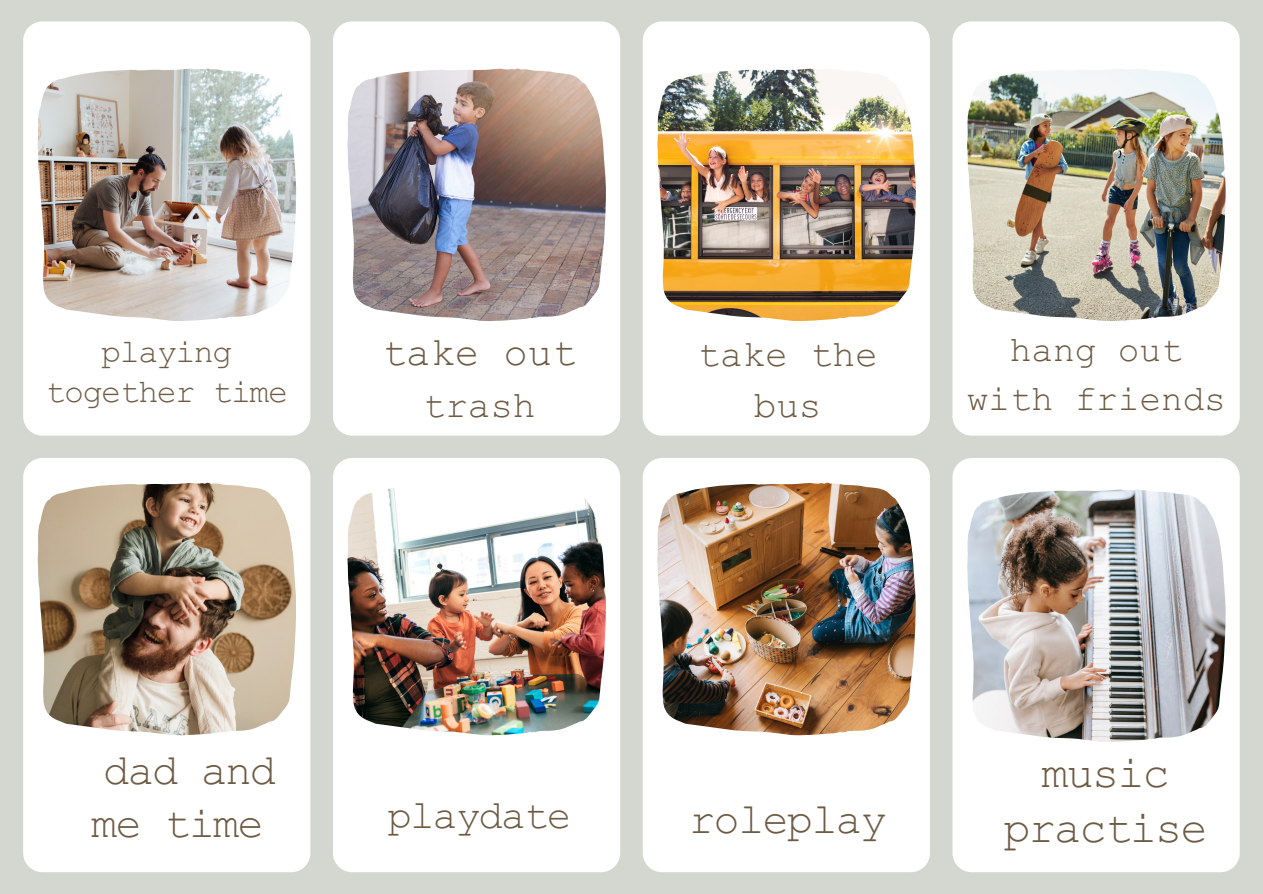
<style>
.page{position:relative;width:1263px;height:894px;background:#fff}
.page>*{position:absolute;margin:0;border:0;box-sizing:border-box;transform-origin:0 0}
.t1{font:45px/55.2px "Courier PS Pro";letter-spacing:-.04em;color:#6d5b44;text-align:center}
.t2{font:43.5px/52.8px "Courier PS Pro";letter-spacing:-.04em;color:#6d5b44}
.t3{font:40.5px "Courier PS Pro";letter-spacing:-.04em;color:#6d5b44}
.t4{font:37.5px/51.8px "Courier PS Pro";color:#6d5b44;text-align:center}
.t5{font:36px "Courier PS Pro";color:#6d5b44}
.t6{font:33px/40.5px "Courier PS Pro";letter-spacing:-.04em;color:#6d5b44;text-align:center}
</style>
<div class="page">
<div style="left:0;top:0;width:1263px;height:893px;background:#d4d7d0"></div>
<div style="left:643px;top:21px;width:287px;height:414px;background:#fff"></div>
<div style="left:643px;top:458px;width:287px;height:414px;background:#fff"></div>
<div style="left:23px;top:21px;width:287px;height:414px;background:#fff"></div>
<div style="left:23px;top:458px;width:287px;height:414px;background:#fff"></div>
<div style="left:333px;top:21px;width:287px;height:414px;background:#fff"></div>
<div style="left:333px;top:458px;width:287px;height:414px;background:#fff"></div>
<div style="left:952px;top:21px;width:288px;height:414px;background:#fff"></div>
<div style="left:952px;top:458px;width:288px;height:414px;background:#fff"></div>
<img style="left:38px;top:68px;width:258px;height:253px">
<img style="left:347px;top:68px;width:259px;height:253px">
<img style="left:657px;top:68px;width:259px;height:253px">
<img style="left:967px;top:68px;width:258px;height:253px">
<img style="left:38px;top:482px;width:258px;height:252px">
<img style="left:347px;top:482px;width:259px;height:252px">
<img style="left:657px;top:482px;width:258px;height:252px">
<img style="left:967px;top:489px;width:258px;height:252px">
<p class="t6" style="left:46px;top:337px;width:244px">playing together time</p>
<p class="t3" style="left:382px;top:338px;width:196px">take out</p>
<p class="t4" style="left:423px;top:386px;width:114px">trash</p>
<p class="t4" style="left:698px;top:334px;width:181px">take the bus</p>
<p class="t5" style="left:1010px;top:337px;width:174px">hang out</p>
<p class="t5" style="left:967px;top:387px;width:261px">with friends</p>
<p class="t2" style="left:91px;top:751px;width:186px">dad and me time</p>
<p class="t3" style="left:387px;top:801px;width:185px">playdate</p>
<p class="t2" style="left:689px;top:800px;width:199px">roleplay</p>
<p class="t1" style="left:1003px;top:752px;width:205px">music practise</p>
</div>
